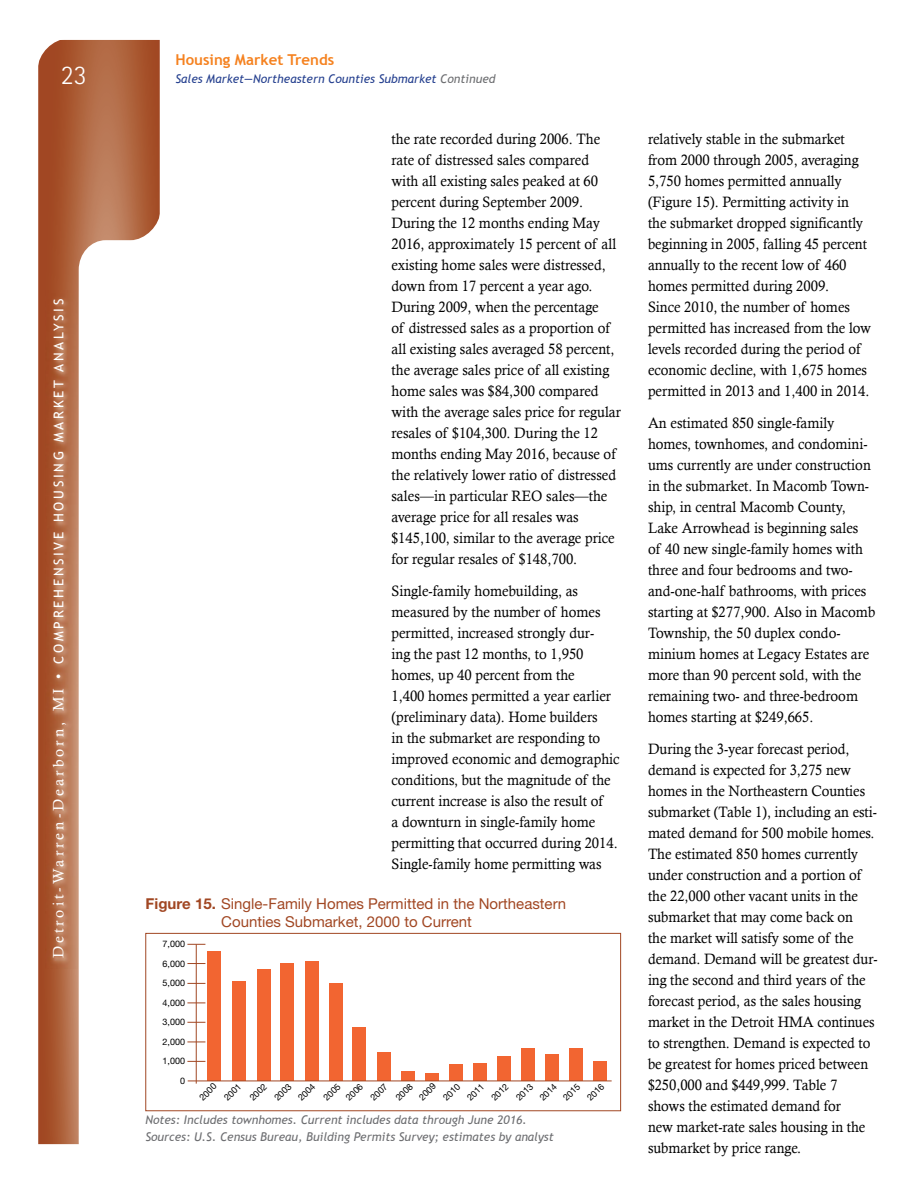
<style>
.page{position:relative;width:918px;height:1188px;background:#fff}
.page>*{position:absolute;margin:0;border:0;box-sizing:border-box;transform-origin:0 0}
.t1{font:300 27px "Rotis Sans Serif";color:#fff}
.t2{font:15px/21px "Calisto";color:#000;scale:.95 1}
.t3{font:15px/18px "Helvetica Neue";color:#a14723}
.t4{font:700 15px "Trebuchet MS";color:#f58220}
.t5{font:13.5px "Trebuchet MS";letter-spacing:.2em;color:#fff}
.t6{font:italic 12px "Trebuchet MS";color:#6d6e71}
.t7{font:italic 12px "Trebuchet MS";color:#25408f}
.t8{font:9px/19.5px "Helvetica Neue";color:#000}
.s1{font-family:"Calisto";font-size:15px}
.s2{color:#6d6e71}
.s3{font-weight:700}
</style>
<div class="page">
<svg style="left:38px;top:40px;width:122px;height:1104px;background:#ad603c"></svg>
<svg style="left:79px;top:240px;width:106px;height:904px"></svg>
<svg style="left:38px;top:39px;width:30px;height:30px"></svg>
<svg style="left:130px;top:210px;width:36px;height:36px"></svg>
<img style="left:46px;top:290px;width:31px;height:678px">
<div style="left:145px;top:933px;width:476px;height:178px;border:1px solid #a14723"></div>
<hr style="left:196px;top:944px;width:1px;height:140px;background:#a14723">
<div style="left:352px;top:1028px;width:14px;height:53px;background:#f26531"></div>
<div style="left:377px;top:1053px;width:14px;height:28px;background:#f26531"></div>
<div style="left:401px;top:1071px;width:14px;height:10px;background:#f26531"></div>
<div style="left:425px;top:1073px;width:14px;height:8px;background:#f26531"></div>
<div style="left:449px;top:1065px;width:14px;height:16px;background:#f26531"></div>
<div style="left:473px;top:1063px;width:14px;height:18px;background:#f26531"></div>
<div style="left:497px;top:1057px;width:14px;height:24px;background:#f26531"></div>
<div style="left:521px;top:1049px;width:14px;height:32px;background:#f26531"></div>
<div style="left:569px;top:1049px;width:14px;height:32px;background:#f26531"></div>
<div style="left:593px;top:1061px;width:14px;height:20px;background:#f26531"></div>
<div style="left:545px;top:1054px;width:14px;height:27px;background:#f26531"></div>
<div style="left:257px;top:970px;width:14px;height:111px;background:#f26531"></div>
<div style="left:305px;top:961px;width:14px;height:120px;background:#f26531"></div>
<div style="left:329px;top:983px;width:14px;height:98px;background:#f26531"></div>
<div style="left:280px;top:963px;width:14px;height:118px;background:#f26531"></div>
<div style="left:207px;top:951px;width:14px;height:130px;background:#f26531"></div>
<div style="left:232px;top:982px;width:14px;height:99px;background:#f26531"></div>
<hr style="left:188px;top:1081px;width:424px;height:1px;background:#a14723">
<svg style="left:187px;top:983px;width:18px;height:1px"></svg>
<svg style="left:187px;top:1003px;width:18px;height:1px"></svg>
<svg style="left:187px;top:1022px;width:18px;height:1px"></svg>
<svg style="left:187px;top:1042px;width:18px;height:1px"></svg>
<svg style="left:187px;top:1061px;width:18px;height:1px"></svg>
<svg style="left:187px;top:963px;width:18px;height:1px"></svg>
<svg style="left:187px;top:944px;width:18px;height:1px"></svg>
<h1 class="t1" style="left:61px;top:60px;width:27px">23</h1>
<p class="t5" style="left:51px;top:958px;width:661px;rotate:-90deg"><span class="s1">Detroit-Warren-Dearborn, MI •</span> COMPREHENSIVE HOUSING MARKET ANALYSIS</p>
<p class="t4" style="left:176px;top:50px;width:160px">Housing Market Trends</p>
<p class="t7" style="left:176px;top:72px;width:322px">Sales Market—Northeastern Counties Submarket <span class="s2">Continued</span></p>
<p class="t2" style="left:392px;top:128px;width:243px">the rate recorded during 2006. The rate of distressed sales compared<br>with all existing sales peaked at 60 percent during September 2009.<br>During the 12 months ending May 2016, approximately 15 percent of all existing home sales were distressed, down from 17 percent a year ago.<br>During 2009, when the percentage<br>of distressed sales as a proportion of all existing sales averaged 58 percent, the average sales price of all existing home sales was $84,300 compared with the average sales price for regular resales of $104,300. During the 12 months ending May 2016, because of the relatively lower ratio of distressed sales—in particular REO sales—the average price for all resales was $145,100, similar to the average price for regular resales of $148,700.</p>
<p class="t2" style="left:392px;top:580px;width:242px">Single-family homebuilding, as measured by the number of homes permitted, increased strongly dur-<br>ing the past 12 months, to 1,950 homes, up 40 percent from the<br>1,400 homes permitted a year earlier (preliminary data). Home builders<br>in the submarket are responding to improved economic and demographic conditions, but the magnitude of the current increase is also the result of<br>a downturn in single-family home permitting that occurred during 2014.<br>Single-family home permitting was</p>
<p class="t3" style="left:221px;top:894px;width:347px;text-indent:-76px"><span class="s3">Figure 15.</span> Single-Family Homes Permitted in the Northeastern<br>Counties Submarket, 2000 to Current</p>
<p class="t8" style="left:163px;top:934px;width:24px;text-align:right">7,000<br>6,000<br>5,000<br>4,000<br>3,000<br>2,000<br>1,000<br>0</p>
<p class="t8" style="left:378px;top:1080px;width:22px;line-height:17.7px;text-indent:-18px;rotate:-45deg">2007<br>2008</p>
<p class="t8" style="left:413px;top:1092px;width:22px;rotate:-45deg">2009</p>
<p class="t8" style="left:438px;top:1092px;width:22px;rotate:-45deg">2010</p>
<p class="t8" style="left:462px;top:1092px;width:22px;rotate:-45deg">2011</p>
<p class="t8" style="left:486px;top:1092px;width:22px;rotate:-45deg">2012</p>
<p class="t8" style="left:511px;top:1092px;width:22px;rotate:-45deg">2013</p>
<p class="t8" style="left:534px;top:1092px;width:22px;rotate:-45deg">2014</p>
<p class="t8" style="left:558px;top:1092px;width:22px;rotate:-45deg">2015</p>
<p class="t8" style="left:582px;top:1092px;width:22px;rotate:-45deg">2016</p>
<p class="t8" style="left:194px;top:1092px;width:22px;rotate:-45deg">2000</p>
<p class="t8" style="left:219px;top:1092px;width:22px;rotate:-45deg">2001</p>
<p class="t8" style="left:244px;top:1092px;width:22px;rotate:-45deg">2002</p>
<p class="t8" style="left:269px;top:1092px;width:22px;rotate:-45deg">2003</p>
<p class="t8" style="left:293px;top:1092px;width:22px;rotate:-45deg">2004</p>
<p class="t8" style="left:330px;top:1082px;width:22px;line-height:15.8px;text-indent:-16px;rotate:-45deg">2005<br>2006</p>
<p class="t6" style="left:145px;top:1112px;width:383px">Notes: Includes townhomes. Current includes data through June 2016.</p>
<p class="t6" style="left:145px;top:1129px;width:410px">Sources: U.S. Census Bureau, Building Permits Survey; estimates by analyst</p>
<p class="t2" style="left:648px;top:128px;width:236px">relatively stable in the submarket from 2000 through 2005, averaging 5,750 homes permitted annually (Figure 15). Permitting activity in the submarket dropped significantly beginning in 2005, falling 45 percent annually to the recent low of 460 homes permitted during 2009.<br>Since 2010, the number of homes permitted has increased from the low levels recorded during the period of economic decline, with 1,675 homes permitted in 2013 and 1,400 in 2014.</p>
<p class="t2" style="left:648px;top:412px;width:241px">An estimated 850 single-family homes, townhomes, and condomini&shy;ums currently are under construction in the submarket. In Macomb Town&shy;ship, in central Macomb County, Lake Arrowhead is beginning sales<br>of 40 new single-family homes with three and four bedrooms and two&shy;and-one-half bathrooms, with prices starting at $277,900. Also in Macomb Township, the 50 duplex condo&shy;minium homes at Legacy Estates are more than 90 percent sold, with the remaining two- and three-bedroom homes starting at $249,665.</p>
<p class="t2" style="left:648px;top:738px;width:243px">During the 3-year forecast period, demand is expected for 3,275 new homes in the Northeastern Counties submarket (Table 1), including an esti&shy;mated demand for 500 mobile homes.<br>The estimated 850 homes currently under construction and a portion of the 22,000 other vacant units in the submarket that may come back on<br>the market will satisfy some of the demand. Demand will be greatest dur&shy;ing the second and third years of the forecast period, as the sales housing market in the Detroit HMA continues to strengthen. Demand is expected to be greatest for homes priced between $250,000 and $449,999. Table 7 shows the estimated demand for<br>new market-rate sales housing in the submarket by price range.</p>
</div>
